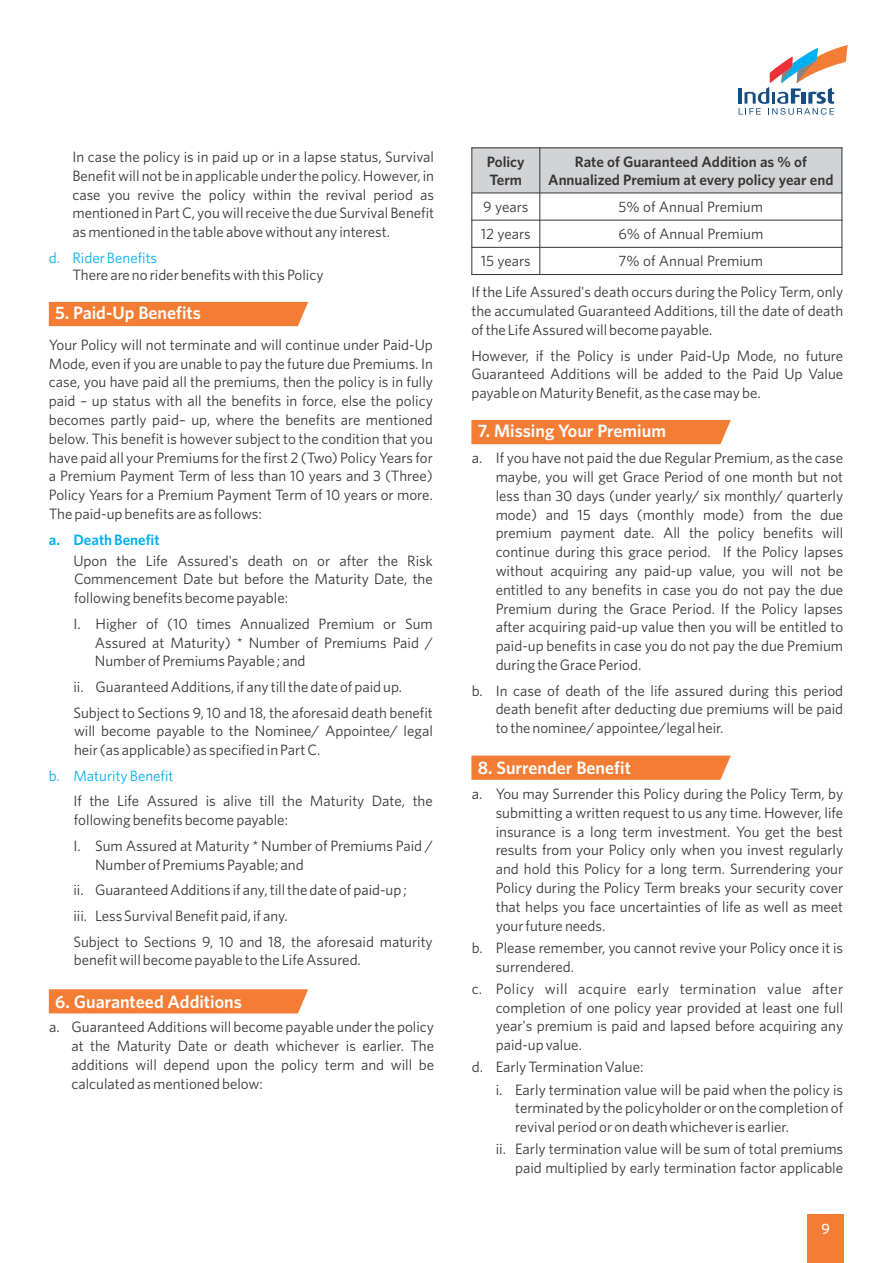
<style>
.page{position:relative;width:893px;height:1263px;background:#fff}
.page>*{position:absolute;margin:0;border:0;box-sizing:border-box;transform-origin:0 0}
.t1{font:600 18px "Whitney";color:#fefefe}
.t2{font:15px/18.8px "Whitney";color:#373435;text-align:justify}
.t3{font:600 15px/17.2px "Whitney";color:#373435}
.t4{font:15px "Whitney";color:#00afef}
.t5{font:600 15px "Whitney";color:#00afef}
.t6{font:500 15px "Whitney";color:#fefefe}
</style>
<div class="page">
<div style="left:49px;top:302px;width:259px;height:24px;background:#f47d35"></div>
<div style="left:49px;top:989px;width:259px;height:24px;background:#f47d35"></div>
<div style="left:472px;top:148px;width:68px;height:45px;background:#d2d3d5"></div>
<div style="left:540px;top:148px;width:302px;height:45px;background:#d2d3d5"></div>
<hr style="left:471px;top:147px;width:1px;height:128px;background:#373435">
<hr style="left:539px;top:147px;width:1px;height:128px;background:#373435">
<hr style="left:841px;top:147px;width:1px;height:128px;background:#373435">
<hr style="left:471px;top:274px;width:371px;height:1px;background:#373435">
<hr style="left:471px;top:247px;width:371px;height:1px;background:#373435">
<hr style="left:471px;top:220px;width:371px;height:1px;background:#373435">
<hr style="left:471px;top:193px;width:371px;height:1px;background:#373435">
<hr style="left:471px;top:147px;width:371px;height:1px;background:#373435">
<div style="left:471px;top:420px;width:260px;height:24px;background:#f47d35"></div>
<div style="left:471px;top:756px;width:260px;height:24px;background:#f47d35"></div>
<div style="left:807px;top:1214px;width:36px;height:49px;background:#f47d35"></div>
<svg style="left:739px;top:45px;width:109px;height:70px"></svg>
<p class="t2" style="left:72px;top:149px;width:363px">In case the policy is in paid up or in a lapse status, Survival Benefit will not be in applicable under the policy. However, in case you revive the policy within the revival period as mentioned in Part C, you will receive the due Survival Benefit as mentioned in the table above without any interest.</p>
<p class="t4" style="left:49px;top:252px;width:110px">d. Rider Benefits</p>
<p class="t2" style="left:72px;top:266px;width:253px">There are no rider benefits with this Policy</p>
<p class="t1" style="left:55px;top:306px;width:147px">5. Paid-Up Benefits</p>
<p class="t2" style="left:49px;top:336px;width:386px">Your Policy will not terminate and will continue under Paid-Up Mode, even if you are unable to pay the future due Premiums. In case, you have paid all the premiums, then the policy is in fully paid – up status with all the benefits in force, else the policy becomes partly paid– up, where the benefits are mentioned below. This benefit is however subject to the condition that you have paid all your Premiums for the first 2 (Two) Policy Years for a Premium Payment Term of less than 10 years and 3 (Three)<br>Policy Years for a Premium Payment Term of 10 years or more.<br>The paid-up benefits are as follows:</p>
<p class="t5" style="left:49px;top:534px;width:112px">a. Death Benefit</p>
<p class="t2" style="left:73px;top:552px;width:361px">Upon the Life Assured's death on or after the Risk Commencement Date but before the Maturity Date, the following benefits become payable:</p>
<p class="t2" style="left:95px;top:615px;width:339px;text-indent:-21px">I. Higher of (10 times Annualized Premium or Sum Assured at Maturity) * Number of Premiums Paid / Number of Premiums Payable ; and</p>
<p class="t2" style="left:73px;top:675px;width:361px;line-height:25.7px">ii. Guaranteed Additions, if any till the date of paid up.<br>Subject to Sections 9, 10 and 18, the aforesaid death benefit</p>
<p class="t2" style="left:74px;top:723px;width:360px">will become payable to the Nominee/ Appointee/ legal heir (as applicable) as specified in Part C.</p>
<p class="t4" style="left:49px;top:770px;width:126px">b. Maturity Benefit</p>
<p class="t2" style="left:73px;top:793px;width:361px">If the Life Assured is alive till the Maturity Date, the following benefits become payable:</p>
<p class="t2" style="left:95px;top:837px;width:339px;text-indent:-22px">I. Sum Assured at Maturity * Number of Premiums Paid /<br>Number of Premiums Payable; and</p>
<p class="t2" style="left:73px;top:878px;width:361px;line-height:25.7px;text-align:left">ii. Guaranteed Additions if any, till the date of paid-up ;<br>iii. Less Survival Benefit paid, if any.<br>Subject to Sections 9, 10 and 18, the aforesaid maturity</p>
<p class="t2" style="left:74px;top:952px;width:288px">benefit will become payable to the Life Assured.</p>
<p class="t1" style="left:55px;top:995px;width:188px">6. Guaranteed Additions</p>
<p class="t2" style="left:71px;top:1019px;width:364px;text-indent:-22px">a. Guaranteed Additions will become payable under the policy at the Maturity Date or death whichever is earlier. The additions will depend upon the policy term and will be calculated as mentioned below:</p>
<p class="t3" style="left:487px;top:155px;width:39px">Policy<br>Term</p>
<p class="t3" style="left:548px;top:155px;width:287px;text-align:center">Rate of Guaranteed Addition as % of<br>Annualized Premium at every policy year end</p>
<p class="t2" style="left:483px;top:199px;width:47px">9 years</p>
<p class="t2" style="left:619px;top:199px;width:146px">5% of Annual Premium</p>
<p class="t2" style="left:481px;top:226px;width:52px">12 years</p>
<p class="t2" style="left:618px;top:226px;width:146px">6% of Annual Premium</p>
<p class="t2" style="left:481px;top:253px;width:52px">15 years</p>
<p class="t2" style="left:471px;top:247px;width:373px;line-height:31px;text-indent:147px">7% of Annual Premium<br>If the Life Assured's death occurs during the Policy Term, only</p>
<p class="t2" style="left:471px;top:303px;width:373px">the accumulated Guaranteed Additions, till the date of death of the Life Assured will become payable.</p>
<p class="t2" style="left:471px;top:347px;width:373px">However, if the Policy is under Paid-Up Mode, no future Guaranteed Additions will be added to the Paid Up Value payable on Maturity Benefit, as the case may be.</p>
<p class="t1" style="left:478px;top:424px;width:190px">7. Missing Your Premium</p>
<p class="t2" style="left:496px;top:450px;width:349px;text-indent:-24px">a. If you have not paid the due Regular Premium, as the case maybe, you will get Grace Period of one month but not less than 30 days (under yearly/ six monthly/ quarterly mode) and 15 days (monthly mode) from the due premium payment date. All the policy benefits will continue during this grace period. If the Policy lapses without acquiring any paid-up value, you will not be entitled to any benefits in case you do not pay the due Premium during the Grace Period. If the Policy lapses after acquiring paid-up value then you will be entitled to paid-up benefits in case you do not pay the due Premium during the Grace Period.</p>
<p class="t2" style="left:496px;top:682px;width:349px;text-indent:-24px">b. In case of death of the life assured during this period death benefit after deducting due premiums will be paid to the nominee/ appointee/legal heir.</p>
<p class="t1" style="left:478px;top:761px;width:155px">8. Surrender Benefit</p>
<p class="t2" style="left:496px;top:785px;width:349px;text-indent:-24px">a. You may Surrender this Policy during the Policy Term, by submitting a written request to us any time. However, life insurance is a long term investment. You get the best results from your Policy only when you invest regularly and hold this Policy for a long term. Surrendering your Policy during the Policy Term breaks your security cover that helps you face uncertainties of life as well as meet your future needs.</p>
<p class="t2" style="left:496px;top:939px;width:349px;text-indent:-24px">b. Please remember, you cannot revive your Policy once it is surrendered.</p>
<p class="t2" style="left:496px;top:980px;width:349px;text-indent:-24px">c. Policy will acquire early termination value after completion of one policy year provided at least one full year's premium is paid and lapsed before acquiring any paid-up value.</p>
<p class="t2" style="left:496px;top:1057px;width:349px;line-height:22.2px;text-indent:-24px">d. Early Termination Value:<br>i. Early termination value will be paid when the policy is</p>
<p class="t2" style="left:515px;top:1100px;width:330px">terminated by the policyholder or on the completion of revival period or on death whichever is earlier.</p>
<p class="t2" style="left:496px;top:1141px;width:349px;text-align:right">ii. Early termination value will be sum of total premiums paid multiplied by early termination factor applicable</p>
<p class="t6" style="left:821px;top:1223px;width:10px">9</p>
</div>
